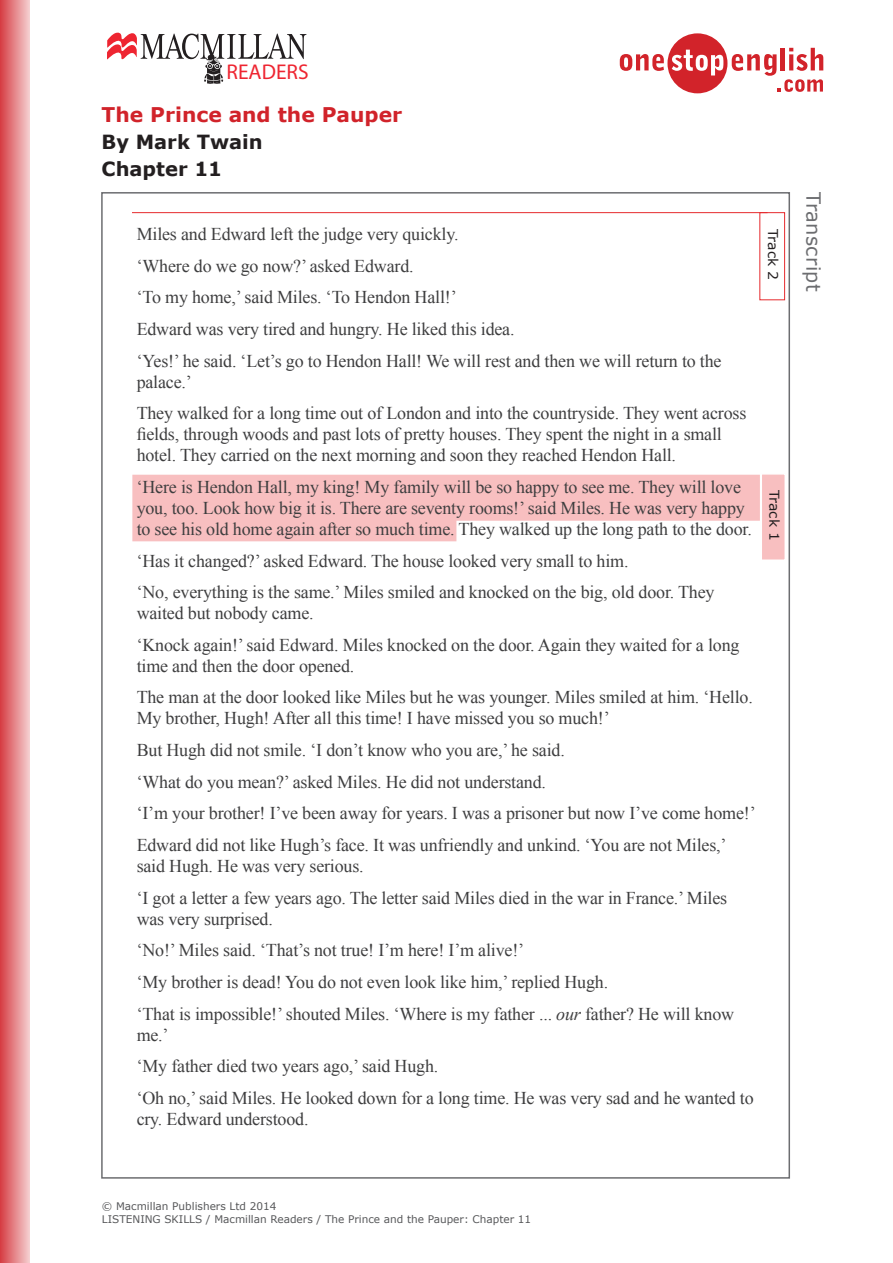
<style>
.page{position:relative;width:893px;height:1263px;background:#fff}
.page>*{position:absolute;margin:0;border:0;box-sizing:border-box;transform-origin:0 0}
.t1{font:21.45px "Myriad Pro";color:#ee2531}
.t2{font:700 20.25px "Verdana";color:#d1232a}
.t3{font:700 19.5px/27px "Verdana";color:#231f20}
.t4{font:19.5px "Verdana";letter-spacing:.02em;color:#6c6d70}
.Transcript{font:18px/21px "Times New Roman";letter-spacing:-.01em;color:#3e3e3f}
.RubricBody{font:13.5px "Verdana";color:#231f20}
.t5{font:10.5px/13.5px "Verdana";color:#57585a}
.s1{font-style:italic}
</style>
<div class="page">
<svg style="left:107px;top:32px;width:199px;height:52px"></svg>
<div style="left:0;top:0;width:30px;height:1263px;background:linear-gradient(to right,#d63d44,#f4cbcc)"></div>
<svg style="left:620px;top:33px;width:203px;height:60px"></svg>
<svg style="left:132px;top:475px;width:628px;height:66px;background:#f9c8c9"></svg>
<svg style="left:759px;top:212px;width:26px;height:89px"></svg>
<hr style="left:132px;top:212px;width:635px;height:1px;background:#e62a2d">
<div style="left:760px;top:473px;width:26px;height:88px;background:#f8bfc0;border:2px solid #fff"></div>
<p class="t1" style="left:227px;top:59px;width:84px">READERS</p>
<p class="t2" style="left:102px;top:100px;width:302px">The Prince and the Pauper</p>
<p class="t3" style="left:102px;top:128px;width:163px">By Mark Twain<br>Chapter 11</p>
<p class="Transcript" style="left:137px;top:223px;width:323px">Miles and Edward left the judge very quickly.</p>
<p class="Transcript" style="left:137px;top:255px;width:278px">‘Where do we go now?’ asked Edward.</p>
<p class="Transcript" style="left:137px;top:287px;width:322px">‘To my home,’ said Miles. ‘To Hendon Hall!’</p>
<p class="Transcript" style="left:137px;top:318px;width:379px">Edward was very tired and hungry. He liked this idea.</p>
<p class="Transcript" style="left:137px;top:350px;width:586px">‘Yes!’ he said. ‘Let’s go to Hendon Hall! We will rest and then we will return to the palace.’</p>
<p class="Transcript" style="left:137px;top:402px;width:611px">They walked for a long time out of London and into the countryside. They went across fields, through woods and past lots of pretty houses. They spent the night in a small hotel. They carried on the next morning and soon they reached Hendon Hall.</p>
<p class="Transcript" style="left:137px;top:476px;width:617px">‘Here is Hendon Hall, my king! My family will be so happy to see me. They will love you, too. Look how big it is. There are seventy rooms!’ said Miles. He was very happy to see his old home again after so much time. They walked up the long path to the door.</p>
<p class="Transcript" style="left:137px;top:550px;width:493px">‘Has it changed?’ asked Edward. The house looked very small to him.</p>
<p class="Transcript" style="left:137px;top:581px;width:579px">‘No, everything is the same.’ Miles smiled and knocked on the big, old door. They waited but nobody came.</p>
<p class="Transcript" style="left:137px;top:634px;width:604px">‘Knock again!’ said Edward. Miles knocked on the door. Again they waited for a long time and then the door opened.</p>
<p class="Transcript" style="left:137px;top:687px;width:618px">The man at the door looked like Miles but he was younger. Miles smiled at him. ‘Hello.<br>My brother, Hugh! After all this time! I have missed you so much!’</p>
<p class="Transcript" style="left:137px;top:739px;width:430px">But Hugh did not smile. ‘I don’t know who you are,’ he said.</p>
<p class="Transcript" style="left:137px;top:771px;width:411px">‘What do you mean?’ asked Miles. He did not understand.</p>
<p class="Transcript" style="left:137px;top:802px;width:620px">‘I’m your brother! I’ve been away for years. I was a prisoner but now I’ve come home!’</p>
<p class="Transcript" style="left:137px;top:834px;width:591px">Edward did not like Hugh’s face. It was unfriendly and unkind. ‘You are not Miles,’ said Hugh. He was very serious.</p>
<p class="Transcript" style="left:137px;top:887px;width:592px">‘I got a letter a few years ago. The letter said Miles died in the war in France.’ Miles was very surprised.</p>
<p class="Transcript" style="left:137px;top:939px;width:389px">‘No!’ Miles said. ‘That’s not true! I’m here! I’m alive!’</p>
<p class="Transcript" style="left:137px;top:971px;width:473px">‘My brother is dead! You do not even look like him,’ replied Hugh.</p>
<p class="Transcript" style="left:137px;top:1003px;width:599px">‘That is impossible!’ shouted Miles. ‘Where is my father ... <span class="s1">our</span> father? He will know me.’</p>
<p class="Transcript" style="left:137px;top:1055px;width:303px">‘My father died two years ago,’ said Hugh.</p>
<p class="Transcript" style="left:137px;top:1087px;width:618px">‘Oh no,’ said Miles. He looked down for a long time. He was very sad and he wanted to cry. Edward understood.</p>
<p class="RubricBody" style="left:782px;top:229px;width:53px;rotate:90deg">Track 2</p>
<p class="RubricBody" style="left:783px;top:490px;width:53px;rotate:90deg">Track 1</p>
<p class="t4" style="left:827px;top:192px;width:101px;rotate:90deg">Transcript</p>
<p class="t5" style="left:102px;top:1199px;width:431px">© Macmillan Publishers Ltd 2014<br>LISTENING SKILLS / Macmillan Readers / The Prince and the Pauper: Chapter 11</p>
</div>
